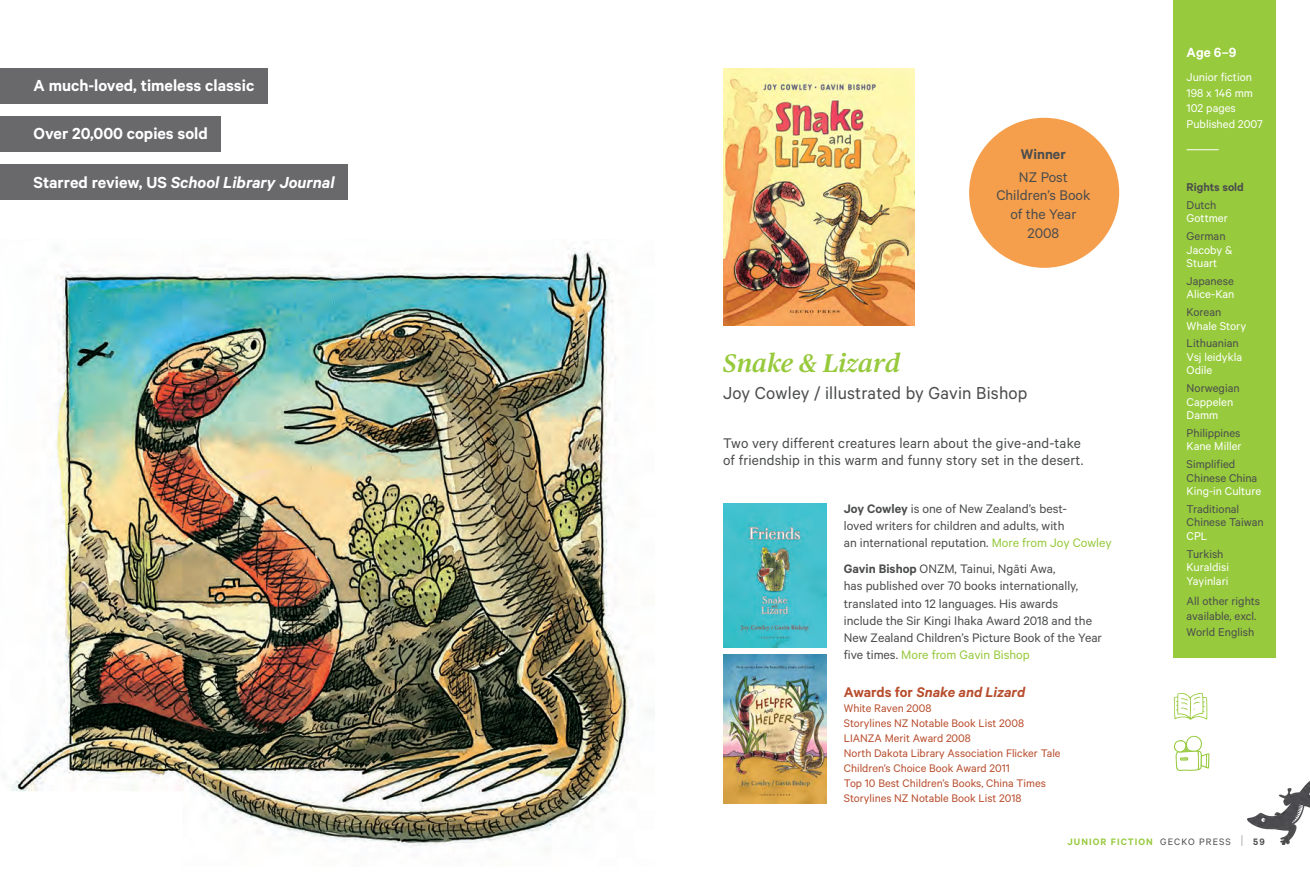
<style>
.page{position:relative;width:1310px;height:893px;background:#fff}
.page>*{position:absolute;margin:0;border:0;box-sizing:border-box;transform-origin:0 0}
.Book_Title{font:italic 600 25.5px "Publico Text";color:#97c93c}
.Author{font:19.5px "Calibre";letter-spacing:.01em;color:#4b4c4d}
.SHOUTLINE_tab_strip{font:600 18px "Calibre";color:#fff}
.SHOUTLINE_tab_strip-2{font:italic 600 18px "Calibre";color:#fff}
.SHOUTLINE_basic{font:15.75px/17.2px "Calibre";letter-spacing:.01em;color:#4b4c4d}
.Award_description{font:15.75px/18.8px "Calibre";color:#4b4c4d;text-align:center}
.Award_title{font:italic 600 15.75px "Calibre";color:#b84d2d}
.Award_description-2{font:600 15.75px "Calibre";color:#4b4c4d}
.INFO_title__white{font:600 15px "Calibre";color:#fff}
.author_bio{font:13.8px/17.2px "Calibre";color:#4b4c4d}
.Rights_sold{font:12.75px/13.5px "Calibre";color:#fff}
.Rights_sold-2{font:12.75px/13.5px "Calibre";color:#4b4c4d}
.Rights_available{font:12.75px/15.8px "Calibre";color:#4b4c4d}
.INFO_body_copy__white{font:12.75px "Calibre";color:#fff}
.Publication_year{font:12.75px "Calibre";color:#fff}
.World_Rights_Available{font:600 12.75px "Calibre";color:#4b4c4d}
.Award_description-3{font:12.3px/15px "Calibre";color:#b84d2d}
.FOOTER_Gecko_Press{font:600 10.5px "Calibre";letter-spacing:.1em;color:#97ca3d}
.s1{font-style:normal}
.s2{font-weight:600}
.s3{color:#97c93c}
.s4{color:#4b4c4d}
.s5{color:#fff}
.s6{font-weight:400;color:#4b4c4d}
.s7{font-weight:400;font-size:14.7px;color:#4b4c4d}
</style>
<div class="page">
<img style="left:1247px;top:781px;width:63px;height:63px">
<div style="left:1174px;top:0;width:102px;height:657px;background:#97ca3d"></div>
<hr style="left:1186px;top:149px;width:32px;height:1px;background:#fff">
<div style="left:969px;top:118px;width:150px;height:150px;background:#f59f4c;border-radius:50%"></div>
<div style="left:0;top:68px;width:267px;height:35px;background:#69696c"></div>
<div style="left:0;top:116px;width:221px;height:35px;background:#69696c"></div>
<div style="left:0;top:165px;width:347px;height:35px;background:#69696c"></div>
<img style="left:723px;top:68px;width:192px;height:258px">
<img style="left:11px;top:242px;width:622px;height:606px">
<img style="left:723px;top:655px;width:104px;height:148px">
<img style="left:723px;top:503px;width:104px;height:144px">
<svg style="left:1174px;top:693px;width:33px;height:27px"></svg>
<svg style="left:1173px;top:735px;width:36px;height:36px"></svg>
<p class="SHOUTLINE_tab_strip" style="left:34px;top:75px;width:222px">A much-loved, timeless classic</p>
<p class="SHOUTLINE_tab_strip" style="left:34px;top:123px;width:176px">Over 20,000 copies sold</p>
<p class="SHOUTLINE_tab_strip-2" style="left:34px;top:171px;width:302px"><span class="s1">Starred review, US</span> School Library Journal</p>
<p class="Award_description-2" style="left:1021px;top:144px;width:46px">Winner</p>
<p class="Award_description" style="left:996px;top:167px;width:96px">NZ Post<br>Children’s Book of the Year<br>2008</p>
<p class="Book_Title" style="left:723px;top:344px;width:179px">Snake &amp; Lizard</p>
<p class="Author" style="left:723px;top:381px;width:306px">Joy Cowley / illustrated by Gavin Bishop</p>
<p class="SHOUTLINE_basic" style="left:723px;top:433px;width:362px">Two very different creatures learn about the give-and-take of friendship in this warm and funny story set in the desert.</p>
<p class="author_bio" style="left:844px;top:499px;width:269px"><span class="s2">Joy Cowley</span> is one of New Zealand’s best-<br>loved writers for children and adults, with<br>an international reputation. <span class="s3">More from Joy Cowley</span></p>
<p class="author_bio" style="left:844px;top:560px;width:260px"><span class="s2">Gavin Bishop</span> ONZM, Tainui, Ngāti Awa,<br>has published over 70 books internationally, translated into 12 languages. His awards<br>include the Sir Kingi Ihaka Award 2018 and the New Zealand Children’s Picture Book of the Year five times. <span class="s3">More from Gavin Bishop</span></p>
<p class="Award_title" style="left:844px;top:683px;width:183px"><span class="s1">Awards for</span> Snake and Lizard</p>
<p class="Award_description-3" style="left:844px;top:700px;width:89px">White Raven 2008</p>
<p class="Award_description-3" style="left:844px;top:715px;width:182px">Storylines NZ Notable Book List 2008</p>
<p class="Award_description-3" style="left:844px;top:730px;width:129px">LIANZA Merit Award 2008</p>
<p class="Award_description-3" style="left:844px;top:745px;width:218px">North Dakota Library Association Flicker Tale<br>Children’s Choice Book Award 2011</p>
<p class="Award_description-3" style="left:844px;top:775px;width:203px">Top 10 Best Children’s Books, China Times</p>
<p class="Award_description-3" style="left:844px;top:790px;width:179px">Storylines NZ Notable Book List 2018</p>
<p class="INFO_title__white" style="left:1186px;top:43px;width:51px">Age 6–9</p>
<p class="INFO_body_copy__white" style="left:1186px;top:69px;width:67px">Junior fiction</p>
<p class="INFO_body_copy__white" style="left:1186px;top:85px;width:68px">198 x 146 mm</p>
<p class="INFO_body_copy__white" style="left:1186px;top:101px;width:51px">102 pages</p>
<p class="Publication_year" style="left:1186px;top:117px;width:78px">Published 2007</p>
<p class="World_Rights_Available" style="left:1186px;top:180px;width:59px">Rights sold</p>
<p class="Rights_sold" style="left:1186px;top:198px;width:43px"><span class="s4">Dutch<br></span>Gottmer</p>
<p class="Rights_sold" style="left:1186px;top:229px;width:47px"><span class="s4">German<br></span>Jacoby &amp;<br>Stuart</p>
<p class="Rights_sold" style="left:1186px;top:274px;width:49px"><span class="s4">Japanese<br></span>Alice-Kan</p>
<p class="Rights_sold" style="left:1186px;top:305px;width:61px"><span class="s4">Korean<br></span>Whale Story</p>
<p class="Rights_sold" style="left:1186px;top:336px;width:57px"><span class="s4">Lithuanian<br></span>Vsj leidykla<br>Odile</p>
<p class="Rights_sold" style="left:1186px;top:381px;width:55px"><span class="s4">Norwegian<br></span>Cappelen<br>Damm</p>
<p class="Rights_sold-2" style="left:1186px;top:426px;width:56px">Philippines<br><span class="s5">Kane Miller</span></p>
<p class="Rights_sold-2" style="left:1186px;top:457px;width:76px">Simplified<br>Chinese China<br><span class="s5">King-in Culture</span></p>
<p class="Rights_sold-2" style="left:1186px;top:502px;width:79px">Traditional<br>Chinese Taiwan<br><span class="s5">CPL</span></p>
<p class="Rights_sold" style="left:1186px;top:546px;width:44px"><span class="s4">Turkish<br></span>Kuraldisi<br>Yayinlari</p>
<p class="Rights_available" style="left:1186px;top:592px;width:75px">All other rights available, excl.<br>World English</p>
<p class="FOOTER_Gecko_Press" style="left:1067px;top:835px;width:199px">JUNIOR FICTION <span class="s6">GECKO PRESS</span> <span class="s7">|</span> <span class="s4">59</span></p>
</div>
